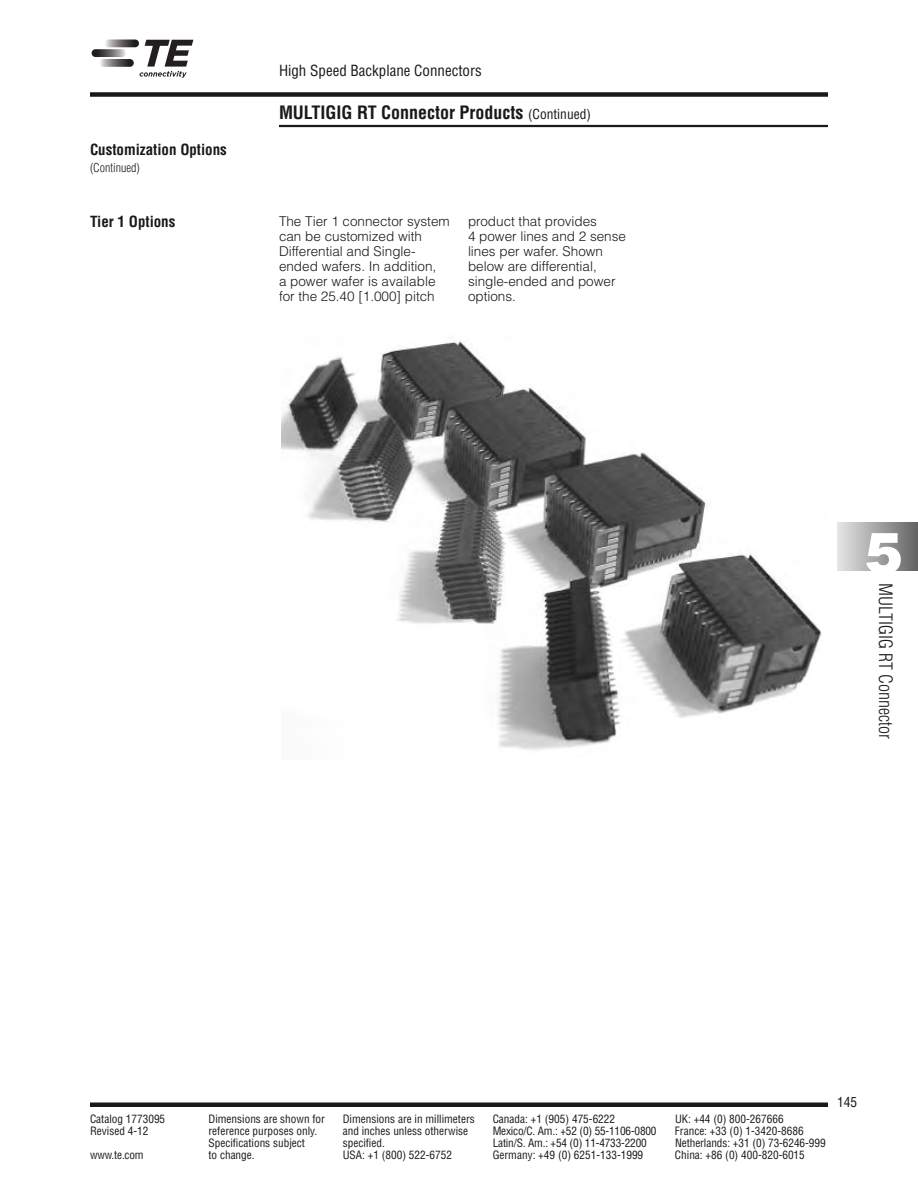
<style>
.page{position:relative;width:918px;height:1188px;background:#fff}
.page>*{position:absolute;margin:0;border:0;box-sizing:border-box;transform-origin:0 0}
.t1{font:900 57px "Helvetica";color:#fff}
.t2{font:700 condensed 18px "Helvetica";color:#191919}
.t3{font:300 condensed 18px "Helvetica";color:#191919}
.t4{font:700 condensed 15px "Helvetica";color:#191919}
.t5{font:condensed 15px "Helvetica";color:#191919}
.t6{font:300 13.5px/15px "Helvetica";color:#191919}
.t7{font:condensed 13.5px "Helvetica";color:#191919}
.t8{font:300 condensed 12px "Helvetica";color:#191919}
.t9{font:condensed 11.25px "Helvetica";color:#191919}
.s1{font-weight:400;font-size:13.5px}
</style>
<div class="page">
<div style="left:90px;top:1102px;width:738px;height:5px;background:#191919"></div>
<div style="left:90px;top:92px;width:738px;height:5px;background:#191919"></div>
<svg style="left:105px;top:39px;width:34px;height:8px"></svg>
<svg style="left:99px;top:59px;width:35px;height:8px"></svg>
<svg style="left:92px;top:49px;width:34px;height:8px"></svg>
<svg style="left:140px;top:40px;width:53px;height:38px"></svg>
<div style="left:837px;top:522px;width:81px;height:49px;background:linear-gradient(to right,#e6e6e6,#626262)"></div>
<hr style="left:279px;top:125px;width:549px;height:2px;background:#191919">
<img style="left:281px;top:337px;width:541px;height:413px">
<h3 class="t4" style="left:90px;top:141px;width:138px">Customization Options</h3>
<p class="t8" style="left:90px;top:161px;width:51px">(Continued)</p>
<h3 class="t4" style="left:90px;top:213px;width:87px">Tier 1 Options</h3>
<h3 class="t5" style="left:279px;top:62px;width:204px">High Speed Backplane Connectors</h3>
<h2 class="t2" style="left:279px;top:103px;width:314px">MULTIGIG RT Connector Products <span class="s1">(Continued)</span></h2>
<p class="t6" style="left:279px;top:214px;width:172px">The Tier 1 connector system can be customized with<br>Differential and Single&shy;ended wafers. In addition,<br>a power wafer is available for the 25.40 [1.000] pitch</p>
<p class="t6" style="left:468px;top:214px;width:160px">product that provides<br>4 power lines and 2 sense lines per wafer. Shown below are differential, single-ended and power options.</p>
<h1 class="t1" style="left:865px;top:520px;width:40px">5</h1>
<h2 class="t3" style="left:896px;top:583px;width:157px;rotate:90deg">MULTIGIG RT Connector</h2>
<p class="t9" style="left:90px;top:1112px;width:77px">Catalog 1773095</p>
<p class="t9" style="left:208px;top:1112px;width:118px">Dimensions are shown for</p>
<p class="t9" style="left:343px;top:1112px;width:134px">Dimensions are in millimeters</p>
<p class="t9" style="left:493px;top:1112px;width:124px">Canada: +1 (905) 475-6222</p>
<p class="t9" style="left:675px;top:1112px;width:110px">UK: +44 (0) 800-267666</p>
<p class="t9" style="left:90px;top:1124px;width:60px">Revised 4-12</p>
<p class="t9" style="left:208px;top:1124px;width:110px">reference purposes only.</p>
<p class="t9" style="left:343px;top:1124px;width:127px">and inches unless otherwise</p>
<p class="t9" style="left:493px;top:1124px;width:165px">Mexico/C. Am.: +52 (0) 55-1106-0800</p>
<p class="t9" style="left:675px;top:1124px;width:130px">France: +33 (0) 1-3420-8686</p>
<p class="t9" style="left:208px;top:1136px;width:98px">Specifications subject</p>
<p class="t9" style="left:343px;top:1136px;width:44px">specified.</p>
<p class="t9" style="left:493px;top:1136px;width:156px">Latin/S. Am.: +54 (0) 11-4733-2200</p>
<p class="t9" style="left:675px;top:1136px;width:152px">Netherlands: +31 (0) 73-6246-999</p>
<p class="t9" style="left:90px;top:1148px;width:55px">www.te.com</p>
<p class="t9" style="left:208px;top:1148px;width:48px">to change.</p>
<p class="t9" style="left:343px;top:1148px;width:111px">USA: +1 (800) 522-6752</p>
<p class="t9" style="left:493px;top:1148px;width:152px">Germany: +49 (0) 6251-133-1999</p>
<p class="t9" style="left:675px;top:1148px;width:131px">China: +86 (0) 400-820-6015</p>
<p class="t7" style="left:837px;top:1094px;width:22px">145</p>
</div>
